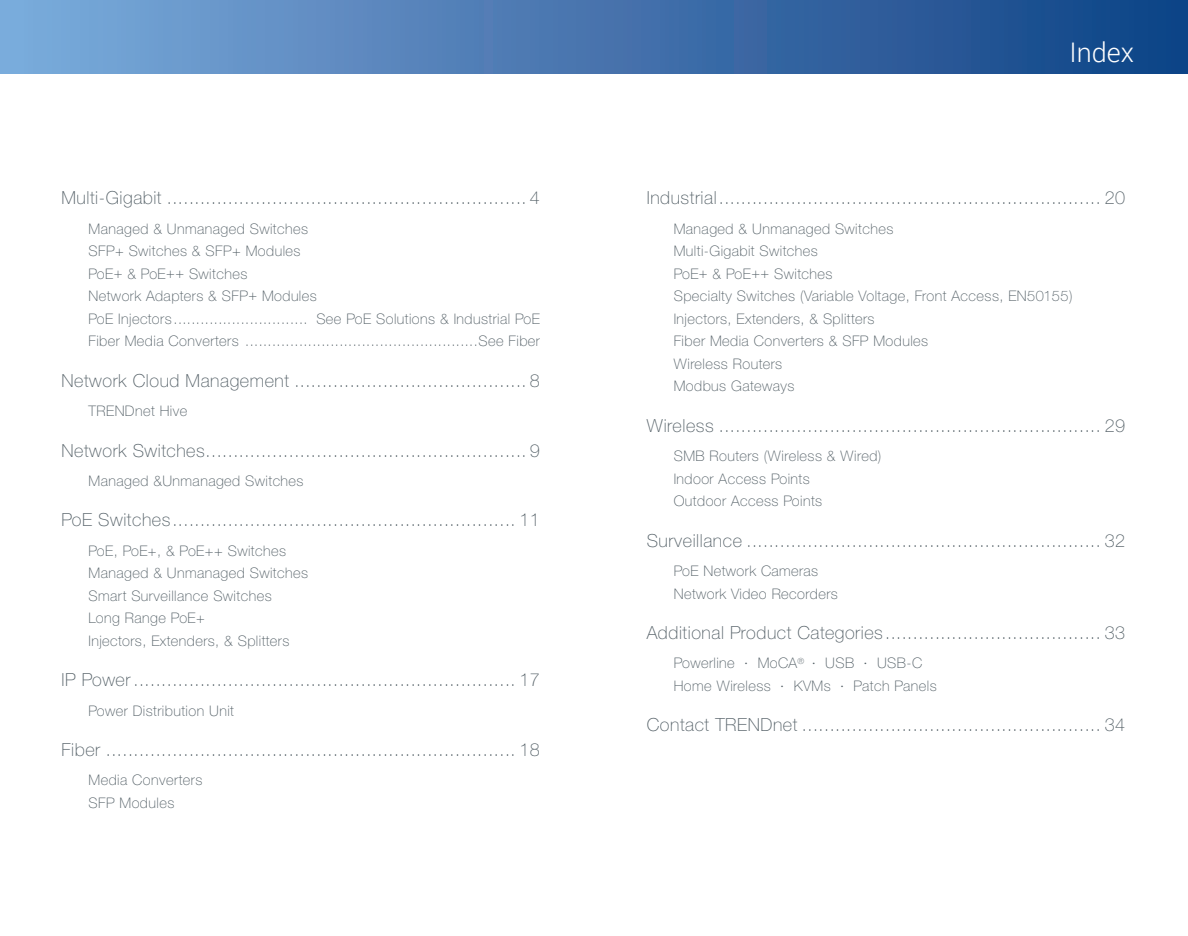
<style>
.page{position:relative;width:1188px;height:936px;background:#fff}
.page>*{position:absolute;margin:0;border:0;box-sizing:border-box;transform-origin:0 0}
.t1{font:300 27px "Roboto";color:#fff}
.t2{font:100 18px "Helvetica Neue LTW1 G";letter-spacing:.03em;color:#525e65}
.t3{font:100 14.55px/22.5px "Helvetica Neue LTW1 G";letter-spacing:.03em;color:#525e65}
</style>
<div class="page">
<div style="left:0;top:0;width:1188px;height:74px;background:linear-gradient(to right,#7eaada,#0f4184)"></div>
<p class="t2" style="left:62px;top:187px;width:480px">Multi-Gigabit ................................................................. 4</p>
<p class="t3" style="left:88px;top:217px;width:453px">Managed &amp; Unmanaged Switches<br>SFP+ Switches &amp; SFP+ Modules<br>PoE+ &amp; PoE++ Switches<br>Network Adapters &amp; SFP+ Modules<br>PoE Injectors .............................. See PoE Solutions &amp; Industrial PoE Fiber Media Converters ....................................................See Fiber</p>
<p class="t2" style="left:62px;top:369px;width:480px">Network Cloud Management .......................................... 8</p>
<p class="t3" style="left:88px;top:399px;width:100px">TRENDnet Hive</p>
<p class="t2" style="left:62px;top:439px;width:480px">Network Switches .......................................................... 9</p>
<p class="t3" style="left:88px;top:469px;width:217px">Managed &amp;Unmanaged Switches</p>
<p class="t2" style="left:62px;top:509px;width:480px">PoE Switches .............................................................. 11</p>
<p class="t3" style="left:88px;top:539px;width:221px">PoE, PoE+, &amp; PoE++ Switches<br>Managed &amp; Unmanaged Switches<br>Smart Surveillance Switches<br>Long Range PoE+<br>Injectors, Extenders, &amp; Splitters</p>
<p class="t2" style="left:62px;top:669px;width:480px">IP Power ..................................................................... 17</p>
<p class="t3" style="left:88px;top:699px;width:147px">Power Distribution Unit</p>
<p class="t2" style="left:62px;top:738px;width:480px">Fiber .......................................................................... 18</p>
<p class="t3" style="left:88px;top:768px;width:115px">Media Converters<br>SFP Modules</p>
<h1 class="t1" style="left:1070px;top:34px;width:66px">Index</h1>
<p class="t2" style="left:647px;top:187px;width:480px">Industrial ..................................................................... 20</p>
<p class="t3" style="left:674px;top:217px;width:400px">Managed &amp; Unmanaged Switches<br>Multi-Gigabit Switches<br>PoE+ &amp; PoE++ Switches<br>Specialty Switches (Variable Voltage, Front Access, EN50155)<br>Injectors, Extenders, &amp; Splitters<br>Fiber Media Converters &amp; SFP Modules<br>Wireless Routers<br>Modbus Gateways</p>
<p class="t2" style="left:647px;top:414px;width:480px">Wireless ..................................................................... 29</p>
<p class="t3" style="left:674px;top:444px;width:209px">SMB Routers (Wireless &amp; Wired)<br>Indoor Access Points<br>Outdoor Access Points</p>
<p class="t2" style="left:647px;top:529px;width:480px">Surveillance ................................................................ 32</p>
<p class="t3" style="left:674px;top:559px;width:166px">PoE Network Cameras<br>Network Video Recorders</p>
<p class="t2" style="left:647px;top:621px;width:480px">Additional Product Categories ....................................... 33</p>
<p class="t3" style="left:674px;top:651px;width:265px">Powerline · MoCA<sup>®</sup> · USB · USB-C<br>Home Wireless · KVMs · Patch Panels</p>
<p class="t2" style="left:647px;top:714px;width:480px">Contact TRENDnet ...................................................... 34</p>
</div>
